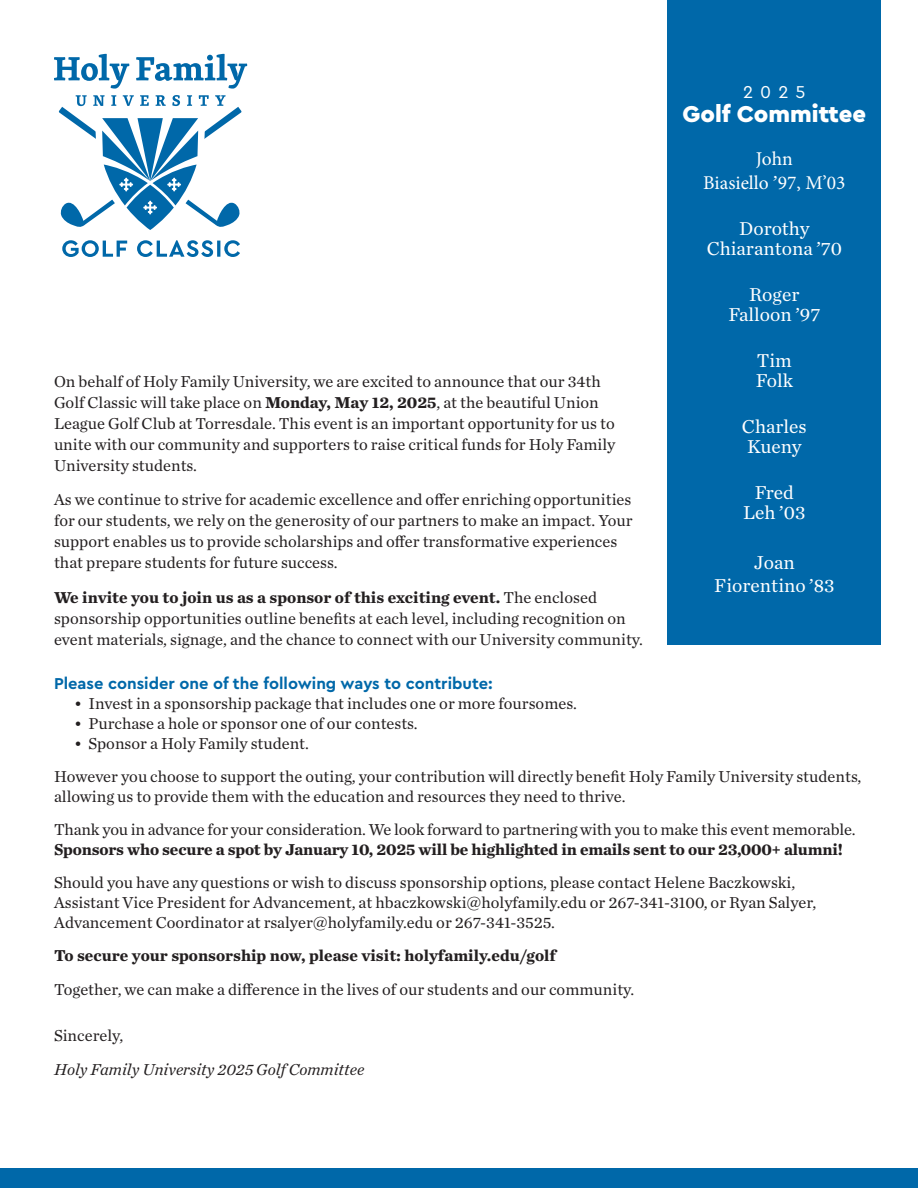
<style>
.page{position:relative;width:918px;height:1188px;background:#fff}
.page>*{position:absolute;margin:0;border:0;box-sizing:border-box;transform-origin:0 0}
.t1{font:900 24px "Cera Pro";color:#fff}
.t2{font:19.5px/19.5px "Chronicle Text G1";color:#fff;text-align:center}
.t3{font:19.5px/23.4px "Minion Pro";color:#fff;text-align:center}
.t4{font:18px "Cera Pro";color:#fff}
.t5{font:16.5px/21px "Chronicle Text G1";color:#231f20}
.t6{font:700 16.5px "Chronicle Text G1";color:#231f20}
.t7{font:700 16.5px "Cera Pro";color:#0068a9}
.t8{font:italic 16.5px "Chronicle Text G1";color:#231f20}
.s1{font-weight:700}
.s2{font-family:"Chronicle Text G1"}
</style>
<div class="page">
<svg style="left:136px;top:54px;width:111px;height:35px"></svg>
<svg style="left:54px;top:54px;width:75px;height:35px"></svg>
<svg style="left:59px;top:95px;width:183px;height:162px"></svg>
<div style="left:0;top:1169px;width:918px;height:19px;background:#0068a9"></div>
<div style="left:667px;top:0;width:214px;height:645px;background:#0068a9"></div>
<p class="t5" style="left:54px;top:370px;width:563px">On behalf of Holy Family University, we are excited to announce that our 34th Golf Classic will take place on <span class="s1">Monday, May 12, 2025</span>, at the beautiful Union League Golf Club at Torresdale. This event is an important opportunity for us to unite with our community and supporters to raise critical funds for Holy Family University students.</p>
<p class="t5" style="left:54px;top:489px;width:580px">As we continue to strive for academic excellence and offer enriching opportunities for our students, we rely on the generosity of our partners to make an impact. Your support enables us to provide scholarships and offer transformative experiences that prepare students for future success.</p>
<p class="t5" style="left:54px;top:586px;width:590px"><span class="s1">We invite you to join us as a sponsor of this exciting event.</span> The enclosed sponsorship opportunities outline benefits at each level, including recognition on event materials, signage, and the chance to connect with our University community.</p>
<p class="t4" style="left:743px;top:80px;width:64px">2025</p>
<p class="t1" style="left:683px;top:98px;width:185px">Golf Committee</p>
<p class="t3" style="left:703px;top:147px;width:144px">John<br>Biasiello <span class="s2">’</span>97, M’03</p>
<p class="t2" style="left:707px;top:218px;width:137px">Dorothy<br>Chiarantona ’70</p>
<p class="t2" style="left:728px;top:284px;width:94px">Roger<br>Falloon ’97</p>
<p class="t2" style="left:756px;top:350px;width:39px;text-align:left">Tim<br>Folk</p>
<p class="t2" style="left:742px;top:416px;width:66px;text-align:left">Charles<br>Kueny</p>
<p class="t2" style="left:743px;top:482px;width:64px">Fred<br>Leh ’03</p>
<p class="t2" style="left:714px;top:550px;width:122px;line-height:23.4px">Joan<br>Fiorentino ’83</p>
<p class="t7" style="left:54px;top:673px;width:440px">Please consider one of the following ways to contribute:</p>
<p class="t5" style="left:74px;top:692px;width:504px">• Invest in a sponsorship package that includes one or more foursomes.</p>
<p class="t5" style="left:74px;top:712px;width:345px">• Purchase a hole or sponsor one of our contests.</p>
<p class="t5" style="left:74px;top:732px;width:236px">• Sponsor a Holy Family student.</p>
<p class="t5" style="left:54px;top:766px;width:809px;line-height:19.8px">However you choose to support the outing, your contribution will directly benefit Holy Family University students, allowing us to provide them with the education and resources they need to thrive.</p>
<p class="t5" style="left:54px;top:819px;width:803px;line-height:19.8px">Thank you in advance for your consideration. We look forward to partnering with you to make this event memorable.<br><span class="s1">Sponsors who secure a spot by January 10, 2025 will be highlighted in emails sent to our 23,000+ alumni!</span></p>
<p class="t5" style="left:54px;top:872px;width:764px;line-height:19.8px">Should you have any questions or wish to discuss sponsorship options, please contact Helene Baczkowski,<br>Assistant Vice President for Advancement, at hbaczkowski@holyfamily.edu or 267-341-3100, or Ryan Salyer,<br>Advancement Coordinator at rsalyer@holyfamily.edu or 267-341-3525.</p>
<p class="t6" style="left:54px;top:942px;width:504px">To secure your sponsorship now, please visit: holyfamily.edu/golf</p>
<p class="t5" style="left:54px;top:978px;width:582px">Together, we can make a difference in the lives of our students and our community.</p>
<p class="t5" style="left:54px;top:1024px;width:71px">Sincerely,</p>
<p class="t8" style="left:54px;top:1056px;width:312px">Holy Family University 2025 Golf Committee</p>
</div>
